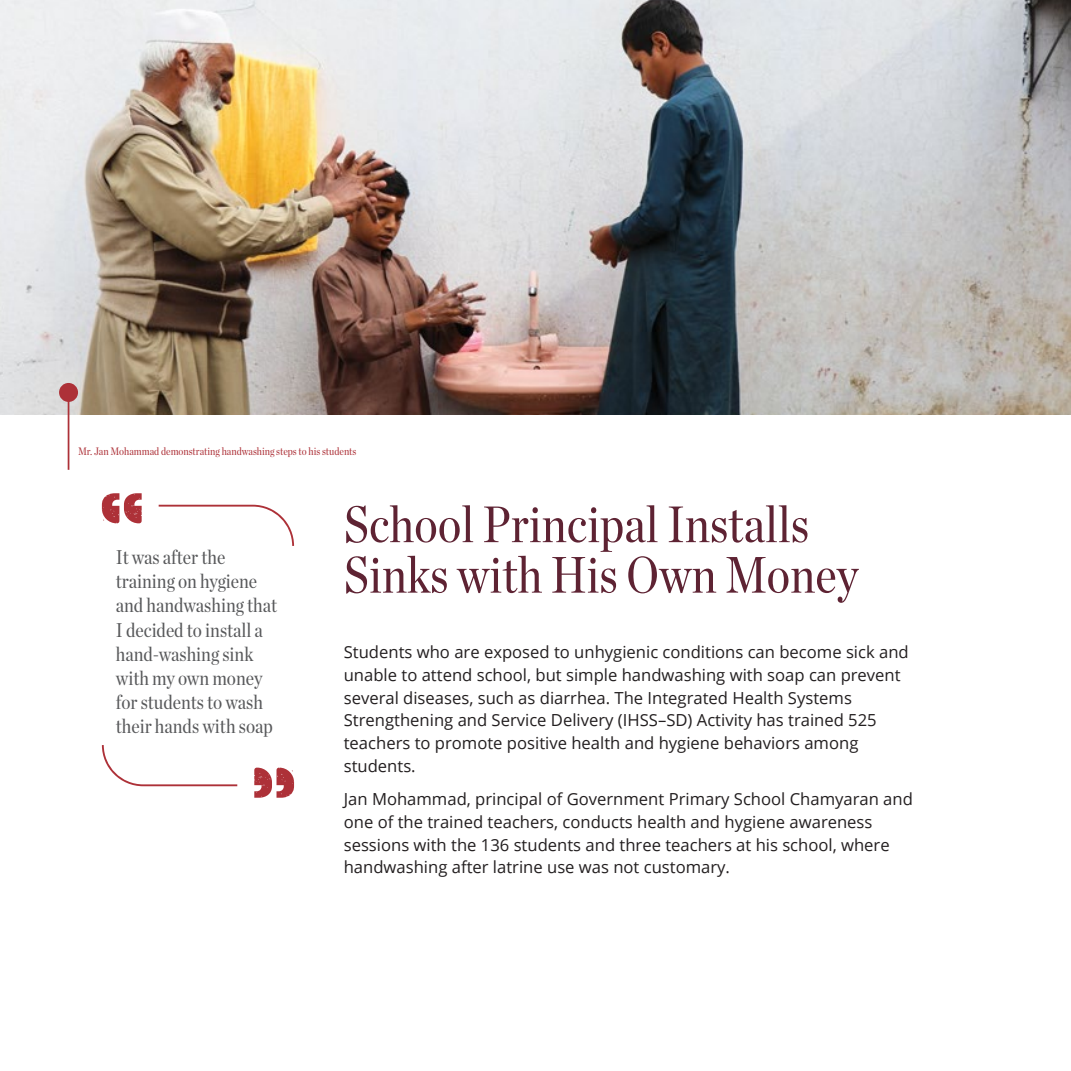
<style>
.page{position:relative;width:1071px;height:1071px;background:#fff}
.page>*{position:absolute;margin:0;border:0;box-sizing:border-box;transform-origin:0 0}
.t1{font:51.8px/50.6px "Chronicle Deck Cond";color:#5e2333}
.t2{font:20.12px/24.2px "Chronicle Deck Cond";color:#58595b}
.t3{font:16.62px/22.8px "Open Sans";color:#231f20}
.t4{font:10.85px "Chronicle Deck Cond";color:#ad3138}
</style>
<div class="page">
<svg style="left:102px;top:493px;width:40px;height:30px"></svg>
<svg style="left:159px;top:505px;width:135px;height:41px"></svg>
<svg style="left:254px;top:768px;width:40px;height:30px"></svg>
<svg style="left:102px;top:745px;width:135px;height:41px"></svg>
<img style="left:0;top:0;width:1071px;height:415px">
<div style="left:59px;top:383px;width:19px;height:19px;background:#ad3138;border-radius:50%"></div>
<hr style="left:68px;top:389px;width:1px;height:81px;background:#ad3138">
<p class="t4" style="left:78px;top:443px;width:280px">Mr. Jan Mohammad demonstrating handwashing steps to his students</p>
<p class="t2" style="left:116px;top:544px;width:163px">It was after the training on hygiene and handwashing that<br>I decided to install a hand-washing sink with my own money for students to wash their hands with soap</p>
<h1 class="t1" style="left:344px;top:495px;width:516px">School Principal Installs<br>Sinks with His Own Money</h1>
<p class="t3" style="left:344px;top:640px;width:566px">Students who are exposed to unhygienic conditions can become sick and unable to attend school, but simple handwashing with soap can prevent several diseases, such as diarrhea. The Integrated Health Systems Strengthening and Service Delivery (IHSS–SD) Activity has trained 525 teachers to promote positive health and hygiene behaviors among students.</p>
<p class="t3" style="left:344px;top:787px;width:571px">Jan Mohammad, principal of Government Primary School Chamyaran and one of the trained teachers, conducts health and hygiene awareness sessions with the 136 students and three teachers at his school, where handwashing after latrine use was not customary.</p>
</div>
